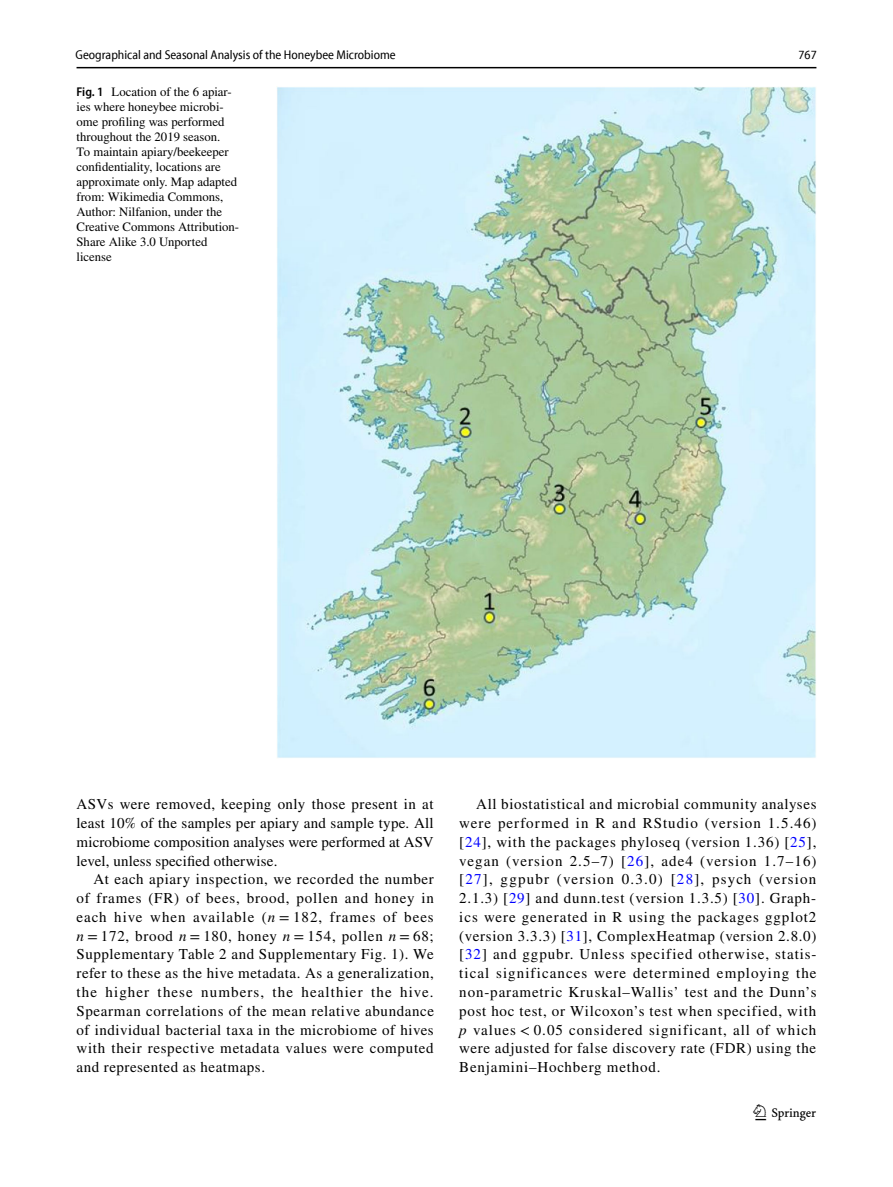
<style>
.page{position:relative;width:893px;height:1187px;background:#fff}
.page>*{position:absolute;margin:0;border:0;box-sizing:border-box;transform-origin:0 0}
.t1{font:22.5px "Springnew Regular 3";color:#000}
.t2{font:15px/18.8px "STIX";letter-spacing:.035em;color:#000;text-align:justify}
.t3{font:12.75px/15px "STIX";color:#000}
.t4{font:semi-condensed 12.75px "Myriad Pro Unic";color:#000}
.s1{font-family:"Myriad Pro";font-weight:600;font-stretch:semi-condensed}
.s2{font-style:italic}
.s3{color:#00f}
</style>
<div class="page">
<hr style="left:77px;top:67px;width:739px;height:1px;background:#000">
<img style="left:277px;top:87px;width:539px;height:671px">
<p class="t4" style="left:76px;top:50px;width:322px">Geographical and Seasonal Analysis of the Honeybee Microbiome</p>
<p class="t4" style="left:799px;top:50px;width:20px">767</p>
<p class="t3" style="left:77px;top:85px;width:164px"><span class="s1">Fig. 1</span> Location of the 6 apiar&shy;ies where honeybee microbi&shy;ome profiling was performed throughout the 2019 season.<br>To maintain apiary/beekeeper confidentiality, locations are approximate only. Map adapted from: Wikimedia Commons,<br>Author: Nilfanion, under the<br>Creative Commons Attribution-<br>Share Alike 3.0 Unported license</p>
<p class="t2" style="left:77px;top:796px;width:359px">ASVs were removed, keeping only those present in at least 10% of the samples per apiary and sample type. All microbiome composition analyses were performed at ASV level, unless specified otherwise.</p>
<p class="t2" style="left:77px;top:871px;width:359px;text-indent:17px">At each apiary inspection, we recorded the number of frames (FR) of bees, brood, pollen and honey in each hive when available (<span class="s2">n</span> = 182, frames of bees <span class="s2">n</span> = 172, brood <span class="s2">n</span> = 180, honey <span class="s2">n</span> = 154, pollen <span class="s2">n</span> = 68; Supplementary Table 2 and Supplementary Fig. 1). We refer to these as the hive metadata. As a generalization, the higher these numbers, the healthier the hive.<br>Spearman correlations of the mean relative abundance of individual bacterial taxa in the microbiome of hives with their respective metadata values were computed and represented as heatmaps.</p>
<p class="t2" style="left:459px;top:796px;width:359px;text-indent:17px">All biostatistical and microbial community analyses were performed in R and RStudio (version 1.5.46) [<span class="s3">24</span>], with the packages phyloseq (version 1.36) [<span class="s3">25</span>], vegan (version 2.5–7) [<span class="s3">26</span>], ade4 (version 1.7–16) [<span class="s3">27</span>], ggpubr (version 0.3.0) [<span class="s3">28</span>], psych (version 2.1.3) [<span class="s3">29</span>] and dunn.test (version 1.3.5) [<span class="s3">30</span>]. Graph&shy;ics were generated in R using the packages ggplot2 (version 3.3.3) [<span class="s3">31</span>], ComplexHeatmap (version 2.8.0) [<span class="s3">32</span>] and ggpubr. Unless specified otherwise, statis&shy;tical significances were determined employing the non-parametric Kruskal–Wallis’ test and the Dunn’s post hoc test, or Wilcoxon’s test when specified, with <span class="s2">p</span> values &lt; 0.05 considered significant, all of which were adjusted for false discovery rate (FDR) using the Benjamini–Hochberg method.</p>
<h1 class="t1" style="left:755px;top:1104px;width:62px">1 3</h1>
</div>
